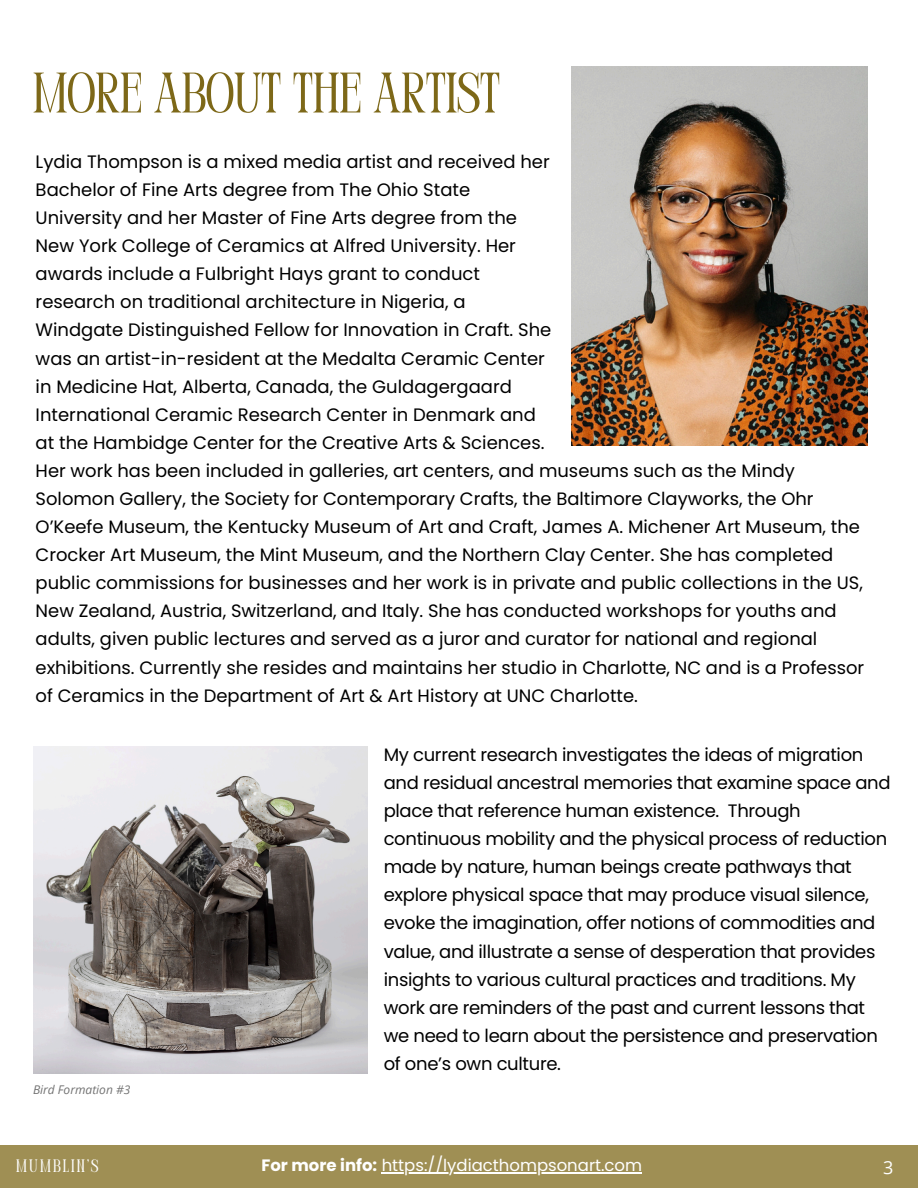
<style>
.page{position:relative;width:918px;height:1188px;background:#fff}
.page>*{position:absolute;margin:0;border:0;box-sizing:border-box;transform-origin:0 0}
.t1{font:semi-condensed 57px "Perandoryv 2";color:#7d6818}
.t2{font:18px/28.2px "Poppins";letter-spacing:-.02em;color:#000}
.t3{font:18px/28.2px "Poppins";color:#000}
.t4{font:semi-condensed 18px "Perandoryv 2";letter-spacing:.12em;color:#fff}
.t5{font:18px "Open Sans";color:#fff}
.t6{font:17.85px/28.2px "Poppins";color:#000}
.t7{font:16.5px "Poppins";color:#fff}
.t8{font:italic 12px "Open Sans";color:#737373}
.s1{font-weight:700}
</style>
<div class="page">
<div style="left:0;top:1145px;width:918px;height:43px;background:#9f8f54"></div>
<img style="left:33px;top:746px;width:334px;height:328px">
<hr style="left:382px;top:1172px;width:260px;height:1px;background:#fff">
<img style="left:572px;top:66px;width:296px;height:380px">
<p class="t1" style="left:33px;top:70px;width:468px">MORE ABOUT THE ARTIST</p>
<h2 class="t3" style="left:36px;top:147px;width:517px">Lydia Thompson is a mixed media artist and received her Bachelor of Fine Arts degree from The Ohio State University and her Master of Fine Arts degree from the New York College of Ceramics at Alfred University. Her awards include a Fulbright Hays grant to conduct research on traditional architecture in Nigeria, a Windgate Distinguished Fellow for Innovation in Craft. She was an artist-in-resident at the Medalta Ceramic Center in Medicine Hat, Alberta, Canada, the Guldagergaard International Ceramic Research Center in Denmark and at the Hambidge Center for the Creative Arts &amp; Sciences.</h2>
<h2 class="t6" style="left:36px;top:456px;width:830px">Her work has been included in galleries, art centers, and museums such as the Mindy Solomon Gallery, the Society for Contemporary Crafts, the Baltimore Clayworks, the Ohr O’Keefe Museum, the Kentucky Museum of Art and Craft, James A. Michener Art Museum, the Crocker Art Museum, the Mint Museum, and the Northern Clay Center. She has completed public commissions for businesses and her work is in private and public collections in the US, New Zealand, Austria, Switzerland, and Italy. She has conducted workshops for youths and adults, given public lectures and served as a juror and curator for national and regional exhibitions. Currently she resides and maintains her studio in Charlotte, NC and is a Professor of Ceramics in the Department of Art &amp; Art History at UNC Charlotte.</h2>
<p class="t8" style="left:33px;top:1081px;width:99px">Bird Formation #3</p>
<p class="t2" style="left:384px;top:740px;width:508px">My current research investigates the ideas of migration and residual ancestral memories that examine space and place that reference human existence. Through continuous mobility and the physical process of reduction made by nature, human beings create pathways that explore physical space that may produce visual silence, evoke the imagination, offer notions of commodities and value, and illustrate a sense of desperation that provides insights to various cultural practices and traditions. My work are reminders of the past and current lessons that we need to learn about the persistence and preservation of one’s own culture.</p>
<h2 class="t7" style="left:261px;top:1154px;width:382px"><span class="s1">For more info:</span> https://lydiacthompsonart.com</h2>
<h2 class="t4" style="left:16px;top:1159px;width:84px">MUMBLIN’S</h2>
<h2 class="t5" style="left:883px;top:1155px;width:12px">3</h2>
</div>
